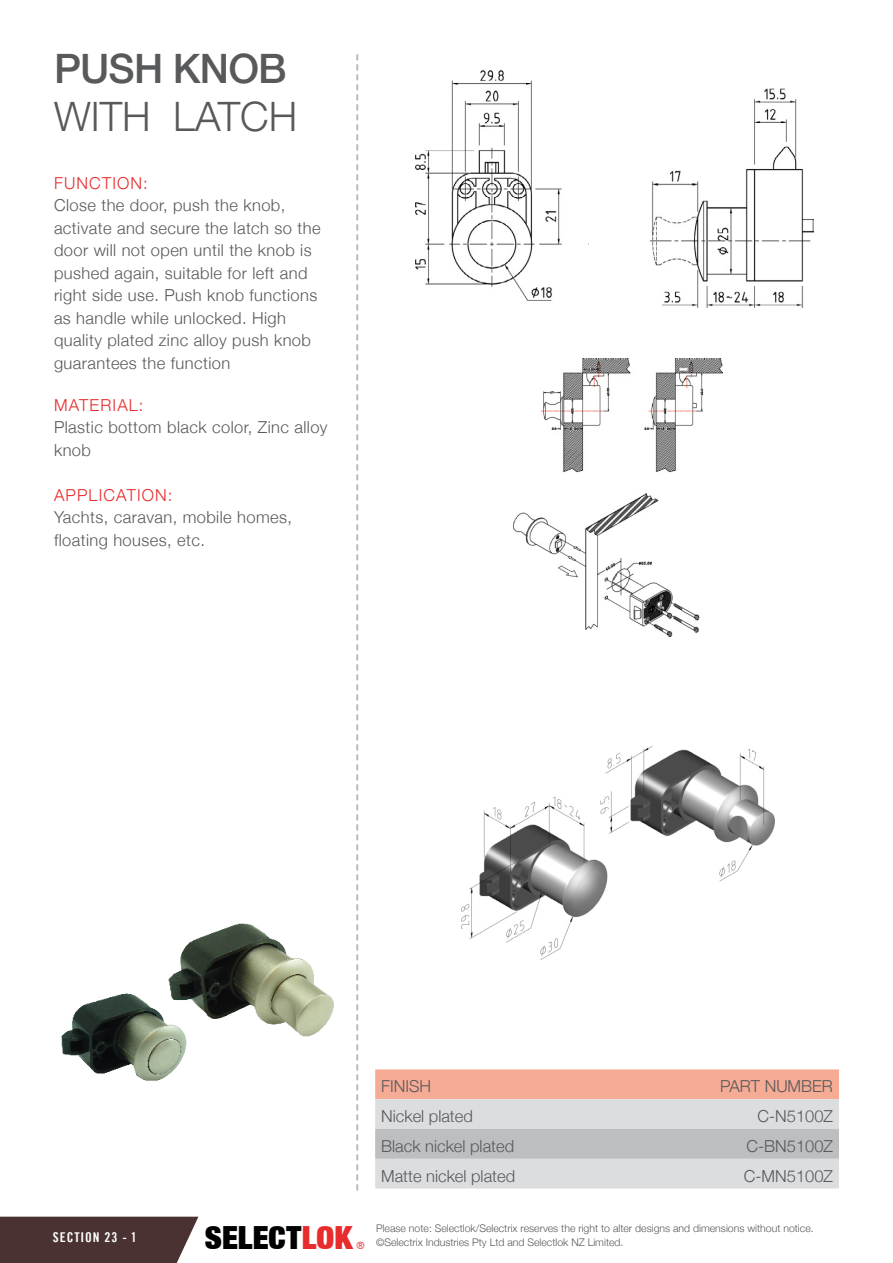
<style>
.page{position:relative;width:893px;height:1263px;background:#fff}
.page>*{position:absolute;margin:0;border:0;box-sizing:border-box;transform-origin:0 0}
.t1{font:300 40.5px "Helvetica Neue";color:#58595b}
.t2{font:500 40.5px "Helvetica Neue LT";letter-spacing:-.02em;color:#58595b}
.t3{font:900 expanded 31.95px "Helvetica Neue LT";color:#000}
.t4{font:300 16.5px/22.5px "Helvetica Neue";letter-spacing:.025em;color:#58595b}
.t5{font:300 16.5px "Helvetica Neue";color:#58595b}
.t6{font:300 16.5px "Helvetica Neue";letter-spacing:.07em;color:#e82c2e}
.t7{font:13.5px "Trade Gothic LT Bold Cond Twenty";letter-spacing:.07em;color:#fff}
.t8{font:300 10.5px/13.5px "Helvetica Neue";color:#58595b}
.t9{font:condensed 10.2px "Helvetica Neue LT";color:#e82c2e}
.s1{color:#e82c2e}
</style>
<div class="page">
<svg style="left:356px;top:54px;width:2px;height:1136px"></svg>
<div style="left:0;top:1217px;width:198px;height:46px;background:#4b3232"></div>
<img style="left:61px;top:923px;width:273px;height:158px">
<img style="left:461px;top:746px;width:314px;height:213px">
<img style="left:514px;top:358px;width:208px;height:279px">
<img style="left:415px;top:70px;width:174px;height:231px">
<img style="left:649px;top:88px;width:165px;height:219px">
<svg style="left:375px;top:1069px;width:464px;height:119px;background:#dac9c4"></svg>
<h1 class="t2" style="left:54px;top:44px;width:234px">PUSH KNOB</h1>
<h1 class="t1" style="left:54px;top:84px;width:245px">WITH LATCH</h1>
<p class="t6" style="left:54px;top:170px;width:95px">FUNCTION:</p>
<p class="t4" style="left:54px;top:193px;width:268px">Close the door, push the knob, activate and secure the latch so the door will not open until the knob is pushed again, suitable for left and right side use. Push knob functions as handle while unlocked. High quality plated zinc alloy push knob guarantees the function</p>
<p class="t6" style="left:54px;top:392px;width:91px">MATERIAL:</p>
<p class="t4" style="left:54px;top:415px;width:275px">Plastic bottom black color, Zinc alloy knob</p>
<p class="t6" style="left:54px;top:482px;width:120px">APPLICATION:</p>
<p class="t4" style="left:54px;top:505px;width:240px">Yachts, caravan, mobile homes, floating houses, etc.</p>
<p class="t4" style="left:381px;top:1074px;width:51px">FINISH</p>
<p class="t5" style="left:720px;top:1073px;width:114px">PART NUMBER</p>
<p class="t5" style="left:381px;top:1103px;width:93px">Nickel plated</p>
<p class="t4" style="left:757px;top:1104px;width:77px">C-N5100Z</p>
<p class="t5" style="left:381px;top:1133px;width:134px">Black nickel plated</p>
<p class="t5" style="left:746px;top:1133px;width:88px">C-BN5100Z</p>
<p class="t5" style="left:381px;top:1162px;width:135px">Matte nickel plated</p>
<p class="t5" style="left:744px;top:1162px;width:91px">C-MN5100Z</p>
<p class="t7" style="left:53px;top:1228px;width:86px">SECTION 23 - 1</p>
<p class="t8" style="left:376px;top:1221px;width:439px">Please note: Selectlok/Selectrix reserves the right to alter designs and dimensions without notice. ©Selectrix Industries Pty Ltd and Selectlok NZ Limited.</p>
<h2 class="t3" style="left:205px;top:1217px;width:149px">SELECT<span class="s1">LOK</span></h2>
<p class="t9" style="left:356px;top:1240px;width:10px">®</p>
</div>
